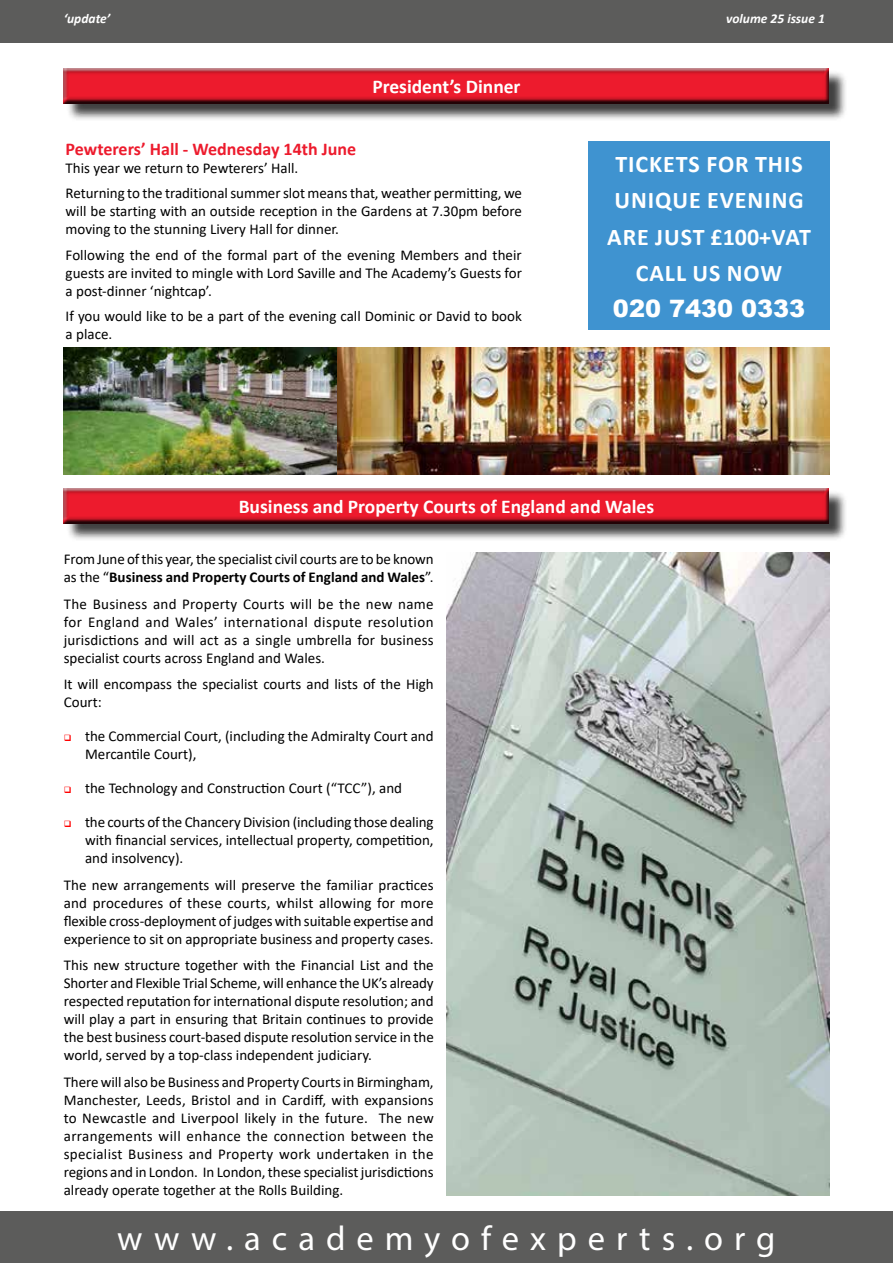
<style>
.page{position:relative;width:893px;height:1263px;background:#fff}
.page>*{position:absolute;margin:0;border:0;box-sizing:border-box;transform-origin:0 0}
.t1{font:34.5px "Myriad Pro";letter-spacing:.32em;color:#fff}
.t2{font:700 24px/36.3px "Calibri";letter-spacing:.04em;color:#fff;text-align:center}
.t3{font:900 24px "Arial";color:#fff}
.t4{font:700 19.5px "Calibri";color:#fff}
.t5{font:700 18px "Calibri";color:#ed1b2d}
.t6{font:15px/18px "Calibri";color:#000}
.t7{font:italic 700 13.5px "Calibri";color:#fff}
.s1{font-weight:700}
</style>
<div class="page">
<div style="left:0;top:0;width:893px;height:43px;background:#5c5c5b"></div>
<div style="left:0;top:1212px;width:893px;height:51px;background:#5c5c5b"></div>
<div style="left:66px;top:490px;width:782px;height:52px;background:#000;opacity:.75"></div>
<div style="left:64px;top:487px;width:766px;height:38px;background:#000;opacity:.75"></div>
<img style="left:446px;top:553px;width:383px;height:642px">
<div style="left:66px;top:70px;width:782px;height:52px;background:#000;opacity:.75"></div>
<div style="left:64px;top:67px;width:766px;height:38px;background:#000;opacity:.75"></div>
<img style="left:64px;top:348px;width:766px;height:127px">
<div style="left:588px;top:141px;width:242px;height:189px;background:#3f93d0"></div>
<p class="t7" style="left:64px;top:9px;width:48px">‘update’</p>
<p class="t7" style="left:726px;top:9px;width:100px">volume 25 issue 1</p>
<h3 class="t4" style="left:372px;top:73px;width:150px">President’s Dinner</h3>
<p class="t5" style="left:66px;top:136px;width:292px">Pewterers’ Hall - Wednesday 14th June</p>
<p class="t6" style="left:66px;top:155px;width:458px;line-height:25.5px">This year we return to Pewterers’ Hall.<br>Returning to the traditional summer slot means that, weather permitting, we</p>
<p class="t6" style="left:66px;top:202px;width:458px">will be starting with an outside reception in the Gardens at 7.30pm before moving to the stunning Livery Hall for dinner.</p>
<p class="t6" style="left:66px;top:245px;width:458px;text-align:justify">Following the end of the formal part of the evening Members and their guests are invited to mingle with Lord Saville and The Academy’s Guests for a post-dinner ‘nightcap’.</p>
<p class="t6" style="left:66px;top:307px;width:458px">If you would like to be a part of the evening call Dominic or David to book a place.</p>
<h2 class="t2" style="left:607px;top:145px;width:205px">TICKETS FOR THIS<br>UNIQUE EVENING<br>ARE JUST £100+VAT<br>CALL US NOW</h2>
<h2 class="t3" style="left:613px;top:291px;width:194px">020 7430 0333</h2>
<h3 class="t4" style="left:239px;top:493px;width:417px">Business and Property Courts of England and Wales</h3>
<p class="t6" style="left:64px;top:550px;width:371px">From June of this year, the specialist civil courts are to be known as the “<span class="s1">Business and Property Courts of England and Wales</span>”.</p>
<p class="t6" style="left:64px;top:594px;width:371px;text-align:justify">The Business and Property Courts will be the new name for England and Wales’ international dispute resolution jurisdictions and will act as a single umbrella for business specialist courts across England and Wales.</p>
<p class="t6" style="left:64px;top:675px;width:371px">It will encompass the specialist courts and lists of the High<br>Court:</p>
<p class="t6" style="left:85px;top:727px;width:350px">the Commercial Court, (including the Admiralty Court and<br>Mercantile Court),</p>
<p class="t6" style="left:85px;top:779px;width:319px">the Technology and Construction Court (“TCC”), and</p>
<p class="t6" style="left:85px;top:813px;width:350px;text-align:justify">the courts of the Chancery Division (including those dealing with financial services, intellectual property, competition, and insolvency).</p>
<p class="t6" style="left:64px;top:875px;width:371px;text-align:justify">The new arrangements will preserve the familiar practices and procedures of these courts, whilst allowing for more flexible cross-deployment of judges with suitable expertise and experience to sit on appropriate business and property cases.</p>
<p class="t6" style="left:64px;top:956px;width:371px;text-align:justify">This new structure together with the Financial List and the Shorter and Flexible Trial Scheme, will enhance the UK’s already respected reputation for international dispute resolution; and will play a part in ensuring that Britain continues to provide the best business court-based dispute resolution service in the world, served by a top-class independent judiciary.</p>
<p class="t6" style="left:64px;top:1072px;width:371px;text-align:justify">There will also be Business and Property Courts in Birmingham, Manchester, Leeds, Bristol and in Cardiff, with expansions to Newcastle and Liverpool likely in the future. The new arrangements will enhance the connection between the specialist Business and Property work undertaken in the regions and in London. In London, these specialist jurisdictions already operate together at the Rolls Building.</p>
<h1 class="t1" style="left:117px;top:1217px;width:660px">www.academyofexperts.org</h1>
</div>
